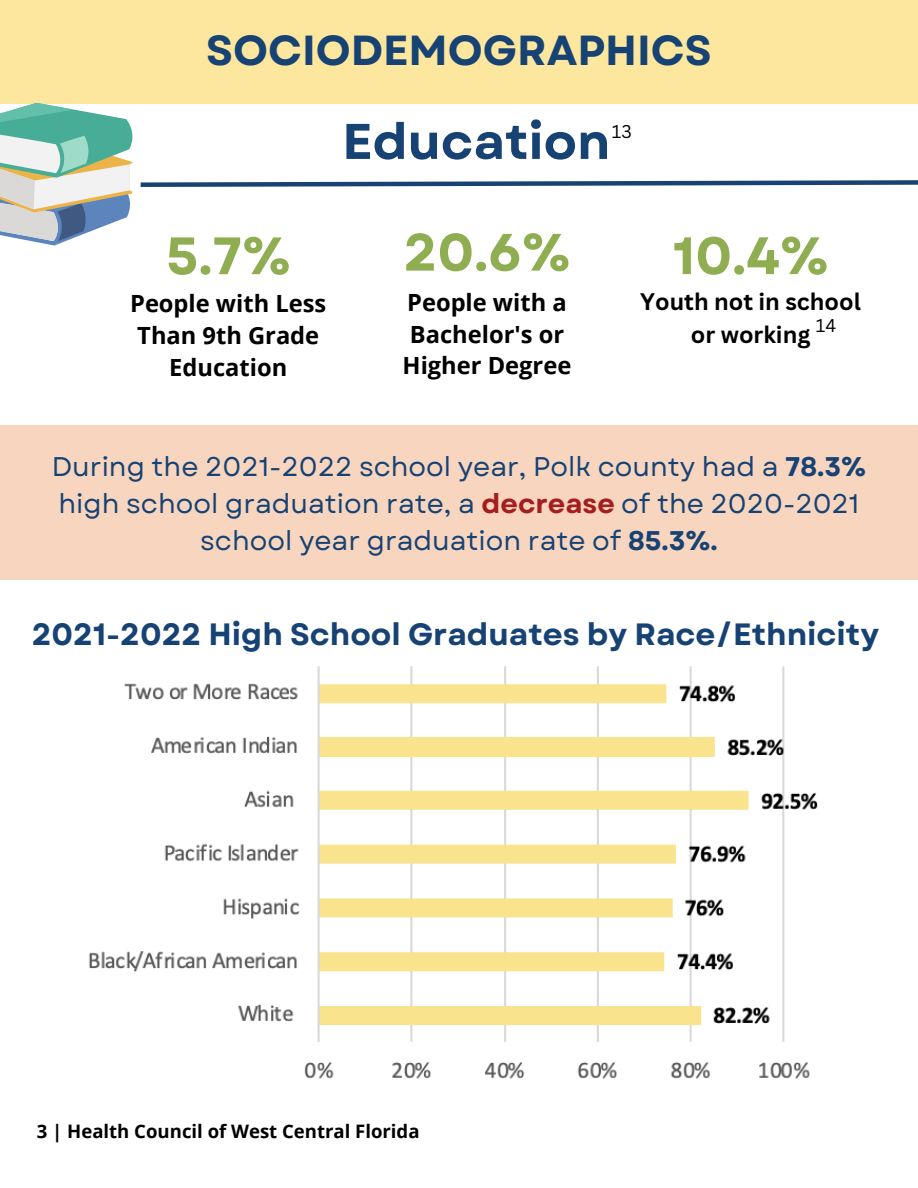
<style>
.page{position:relative;width:918px;height:1188px;background:#fff}
.page>*{position:absolute;margin:0;border:0;box-sizing:border-box;transform-origin:0 0}
.t1{font:700 52.5px "Garet";color:#8fad51}
.t2{font:700 49.95px "Garet";color:#164274}
.t3{font:700 42px "Garet";color:#164274}
.t4{font:700 30.75px "Garet";color:#164274}
.t5{font:27px/37.2px "Garet";color:#164274;text-align:center}
.t6{font:700 23.7px/31.7px "Open Sans";color:#000;text-align:center}
.t7{font:700 23.25px/32.5px "Canva Sans";color:#000;text-align:center}
.t8{font:700 18.6px "Open Sans";color:#000}
.t9{font:18px "Canva Sans";color:#000}
.s1{font-weight:700}
.s2{font-weight:700;color:#a41e1e}
</style>
<div class="page">
<div style="left:0;top:425px;width:918px;height:154px;background:#f7d5be"></div>
<div style="left:0;top:0;width:918px;height:104px;background:#fde69d"></div>
<svg style="left:0;top:103px;width:918px;height:143px"></svg>
<img style="left:89px;top:666px;width:729px;height:413px">
<p class="t3" style="left:206px;top:20px;width:507px">SOCIODEMOGRAPHICS</p>
<h2 class="t2" style="left:342px;top:105px;width:270px">Education</h2>
<h2 class="t9" style="left:612px;top:119px;width:22px">13</h2>
<p class="t1" style="left:166px;top:218px;width:126px">5.7%</p>
<p class="t6" style="left:130px;top:287px;width:198px">People with Less<br>Than 9th Grade<br>Education</p>
<p class="t1" style="left:404px;top:214px;width:168px">20.6%</p>
<p class="t6" style="left:403px;top:286px;width:170px">People with a<br>Bachelor's or<br>Higher Degree</p>
<p class="t1" style="left:673px;top:218px;width:157px">10.4%</p>
<p class="t7" style="left:640px;top:285px;width:222px">Youth not in school or working</p>
<p class="t9" style="left:816px;top:313px;width:22px">14</p>
<p class="t5" style="left:52px;top:448px;width:816px">During the 2021-2022 school year, Polk county had a <span class="s1">78.3% </span>high school graduation rate, a <span class="s2">decrease</span> of the 2020-2021 school year graduation rate of <span class="s1">85.3%.</span></p>
<p class="t4" style="left:32px;top:612px;width:849px">2021-2022 High School Graduates by Race/Ethnicity</p>
<p class="t8" style="left:37px;top:1118px;width:384px">3 | Health Council of West Central Florida</p>
</div>
